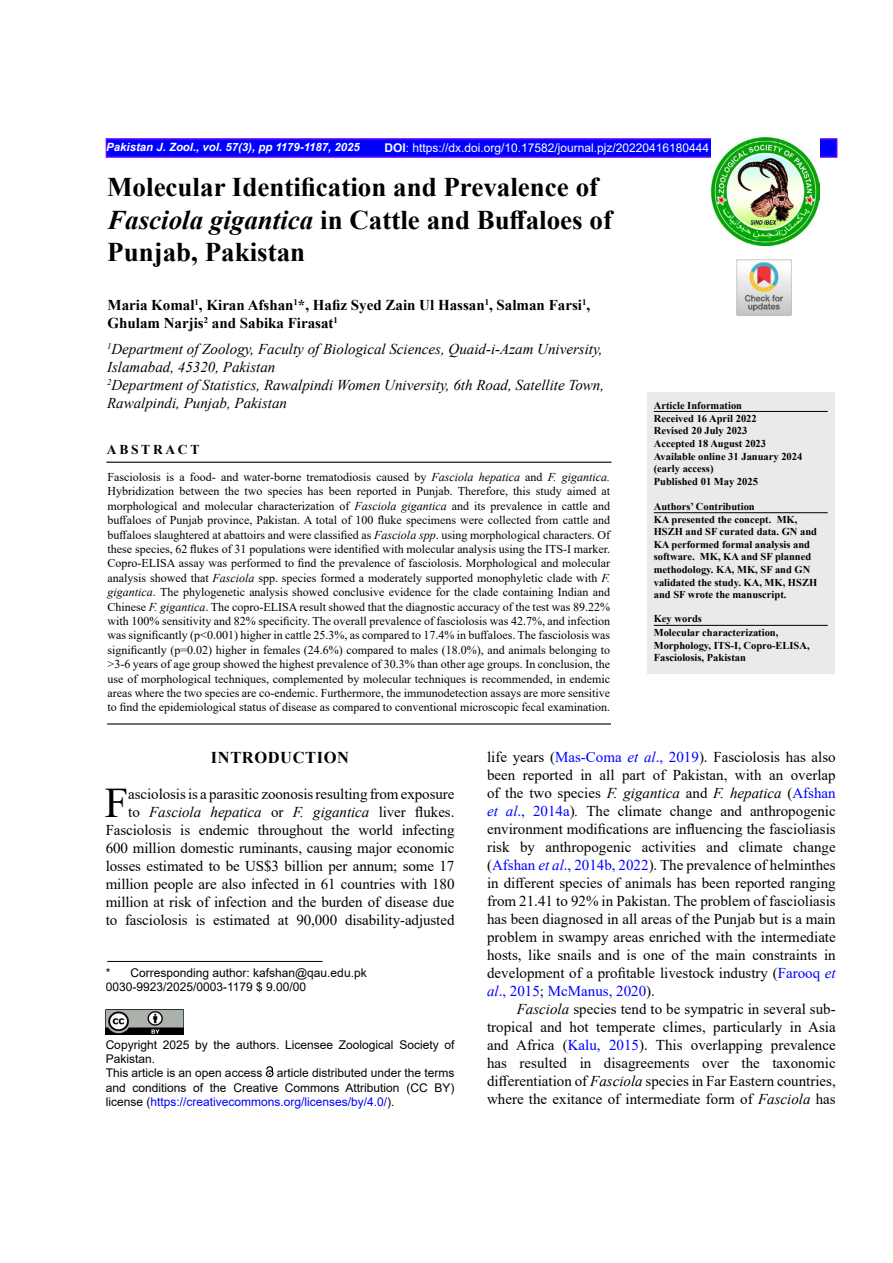
<style>
.page{position:relative;width:893px;height:1263px;background:#fff}
.page>*{position:absolute;margin:0;border:0;box-sizing:border-box;transform-origin:0 0}
.t1{font:42.15px "Times New Roman";color:#000}
.t2{font:700 27px/32.4px "Times New Roman";color:#000}
.t3{font:700 16.5px "Times New Roman";letter-spacing:.035em;color:#000}
.t4{font:15px/18px "Times New Roman";letter-spacing:-.005em;color:#000;text-align:justify}
.t5{font:italic 15px/18px "Times New Roman";color:#000}
.t6{font:700 15px/18px "Times New Roman";color:#000}
.t7{font:700 13.5px "Times New Roman";letter-spacing:.2em;color:#000}
.t8{font:12px/14.4px "Times New Roman";color:#000;text-align:justify}
.t9{font:12px/14.4px "Arial";color:#000}
.t10{font:12px "Arial";color:#fff}
.t11{font:italic 700 11.4px "Arial";color:#fff}
.t12{font:700 10.5px/12.6px "Times New Roman";color:#000}
.s1{font-weight:700}
.s2{font-style:italic}
.s3{color:#00f}
.s4{font-style:italic;color:#00f}
</style>
<div class="page">
<div style="left:106px;top:138px;width:731px;height:20px;background:#00f;border:2px solid #60f"></div>
<img style="left:711px;top:138px;width:108px;height:108px">
<div style="left:647px;top:392px;width:187px;height:282px;background:#ece9e9"></div>
<hr style="left:654px;top:512px;width:174px;height:1px;background:#000">
<hr style="left:106px;top:462px;width:505px;height:1px;background:#000">
<hr style="left:107px;top:723px;width:504px;height:1px;background:#000">
<hr style="left:654px;top:411px;width:174px;height:1px;background:#000">
<img style="left:106px;top:1009px;width:77px;height:25px">
<svg style="left:266px;top:1066px;width:8px;height:11px"></svg>
<hr style="left:107px;top:961px;width:216px;height:1px;background:#000">
<hr style="left:654px;top:625px;width:174px;height:1px;background:#000">
<img style="left:737px;top:260px;width:55px;height:55px">
<p class="t11" style="left:106px;top:139px;width:255px">Pakistan J. Zool., vol. 57(3), pp 1179-1187, 2025</p>
<p class="t10" style="left:384px;top:139px;width:326px"><span class="s1">DOI</span>: https://dx.doi.org/10.17582/journal.pjz/20220416180444</p>
<h2 class="t2" style="left:107px;top:170px;width:506px">Molecular Identification and Prevalence of<br><span class="s2">Fasciola gigantica</span> in Cattle and Buffaloes of<br>Punjab, Pakistan</h2>
<p class="t6" style="left:108px;top:295px;width:484px">Maria Komal<sup>1</sup>, Kiran Afshan<sup>1</sup>*, Hafiz Syed Zain Ul Hassan<sup>1</sup>, Salman Farsi<sup>1</sup>,<br>Ghulam Narjis<sup>2</sup> and Sabika Firasat<sup>1</sup></p>
<p class="t5" style="left:107px;top:340px;width:499px"><sup>1</sup>Department of Zoology, Faculty of Biological Sciences, Quaid-i-Azam University, Islamabad, 45320, Pakistan<br><sup>2</sup>Department of Statistics, Rawalpindi Women University, 6th Road, Satellite Town, Rawalpindi, Punjab, Pakistan</p>
<p class="t12" style="left:654px;top:399px;width:150px">Article Information<br>Received 16 April 2022<br>Revised 20 July 2023<br>Accepted 18 August 2023<br>Available online 31 January 2024 (early access)<br>Published 01 May 2025</p>
<p class="t12" style="left:654px;top:500px;width:165px">Authors’ Contribution<br>KA presented the concept. MK,<br>HSZH and SF curated data. GN and<br>KA performed formal analysis and software. MK, KA and SF planned methodology. KA, MK, SF and GN validated the study. KA, MK, HSZH and SF wrote the manuscript.</p>
<p class="t12" style="left:654px;top:611px;width:126px;line-height:14.1px">Key words<br>Molecular characterization,</p>
<p class="t12" style="left:654px;top:638px;width:157px">Morphology, ITS-I, Copro-ELISA,<br>Fasciolosis, Pakistan</p>
<p class="t7" style="left:107px;top:439px;width:94px">ABSTRACT</p>
<p class="t8" style="left:108px;top:469px;width:504px">Fasciolosis is a food- and water-borne trematodiosis caused by <span class="s2">Fasciola hepatica</span> and <span class="s2">F. gigantica.<br></span>Hybridization between the two species has been reported in Punjab. Therefore, this study aimed at morphological and molecular characterization of <span class="s2">Fasciola gigantica</span> and its prevalence in cattle and buffaloes of Punjab province, Pakistan. A total of 100 fluke specimens were collected from cattle and buffaloes slaughtered at abattoirs and were classified as <span class="s2">Fasciola spp</span>. using morphological characters. Of these species, 62 flukes of 31 populations were identified with molecular analysis using the ITS-I marker.<br>Copro-ELISA assay was performed to find the prevalence of fasciolosis. Morphological and molecular analysis showed that <span class="s2">Fasciola</span> spp. species formed a moderately supported monophyletic clade with <span class="s2">F. gigantica</span>. The phylogenetic analysis showed conclusive evidence for the clade containing Indian and Chinese <span class="s2">F. gigantica</span>. The copro-ELISA result showed that the diagnostic accuracy of the test was 89.22% with 100% sensitivity and 82% specificity. The overall prevalence of fasciolosis was 42.7%, and infection was significantly (p&lt;0.001) higher in cattle 25.3%, as compared to 17.4% in buffaloes. The fasciolosis was significantly (p=0.02) higher in females (24.6%) compared to males (18.0%), and animals belonging to &gt;3-6 years of age group showed the highest prevalence of 30.3% than other age groups. In conclusion, the use of morphological techniques, complemented by molecular techniques is recommended, in endemic areas where the two species are co-endemic. Furthermore, the immunodetection assays are more sensitive to find the epidemiological status of disease as compared to conventional microscopic fecal examination.</p>
<h3 class="t3" style="left:211px;top:745px;width:140px">INTRODUCTION</h3>
<h1 class="t1" style="left:105px;top:773px;width:25px">F</h1>
<p class="t4" style="left:487px;top:747px;width:350px">life years (<span class="s3">Mas-Coma</span> <span class="s4">et al</span><span class="s3">., 2019</span>). Fasciolosis has also been reported in all part of Pakistan, with an overlap of the two species <span class="s2">F. gigantica</span> and <span class="s2">F. hepatica</span> (<span class="s3">Afshan </span><span class="s4">et al</span><span class="s3">., 2014a</span>)<span class="s2">.</span> The climate change and anthropogenic environment modifications are influencing the fascioliasis risk by anthropogenic activities and climate change (<span class="s3">Afshan</span> <span class="s4">et al</span><span class="s3">., 2014b, 2022</span>). The prevalence of helminthes in different species of animals has been reported ranging from 21.41 to 92% in Pakistan. The problem of fascioliasis has been diagnosed in all areas of the Punjab but is a main problem in swampy areas enriched with the intermediate hosts, like snails and is one of the main constraints in development of a profitable livestock industry (<span class="s3">Farooq</span> <span class="s4">et al</span><span class="s3">., 2015</span>; <span class="s3">McManus, 2020</span>).</p>
<p class="t4" style="left:487px;top:999px;width:350px;text-indent:30px"><span class="s2">Fasciola</span> species tend to be sympatric in several sub&shy;tropical and hot temperate climes, particularly in Asia and Africa (<span class="s3">Kalu, 2015</span>). This overlapping prevalence has resulted in disagreements over the taxonomic differentiation of <span class="s2">Fasciola</span> species in Far Eastern countries, where the exitance of intermediate form of <span class="s2">Fasciola</span> has</p>
<p class="t4" style="left:106px;top:784px;width:350px;text-align:right">asciolosis is a parasitic zoonosis resulting from exposure<br>to <span class="s2">Fasciola hepatica</span> or <span class="s2">F. gigantica</span> liver flukes.<br>Fasciolosis is endemic throughout the world infecting 600 million domestic ruminants, causing major economic losses estimated to be US$3 billion per annum; some 17 million people are also infected in 61 countries with 180 million at risk of infection and the burden of disease due to fasciolosis is estimated at 90,000 disability-adjusted</p>
<p class="t9" style="left:106px;top:965px;width:262px">* Corresponding author: kafshan@qau.edu.pk<br>0030-9923/2025/0003-1179 $ 9.00/00</p>
<p class="t9" style="left:106px;top:1037px;width:350px">Copyright 2025 by the authors. Licensee Zoological Society of Pakistan.<br>This article is an open access article distributed under the terms and conditions of the Creative Commons Attribution (CC BY) license (<span class="s3">https://creativecommons.org/licenses/by/4.0/</span>).</p>
</div>
